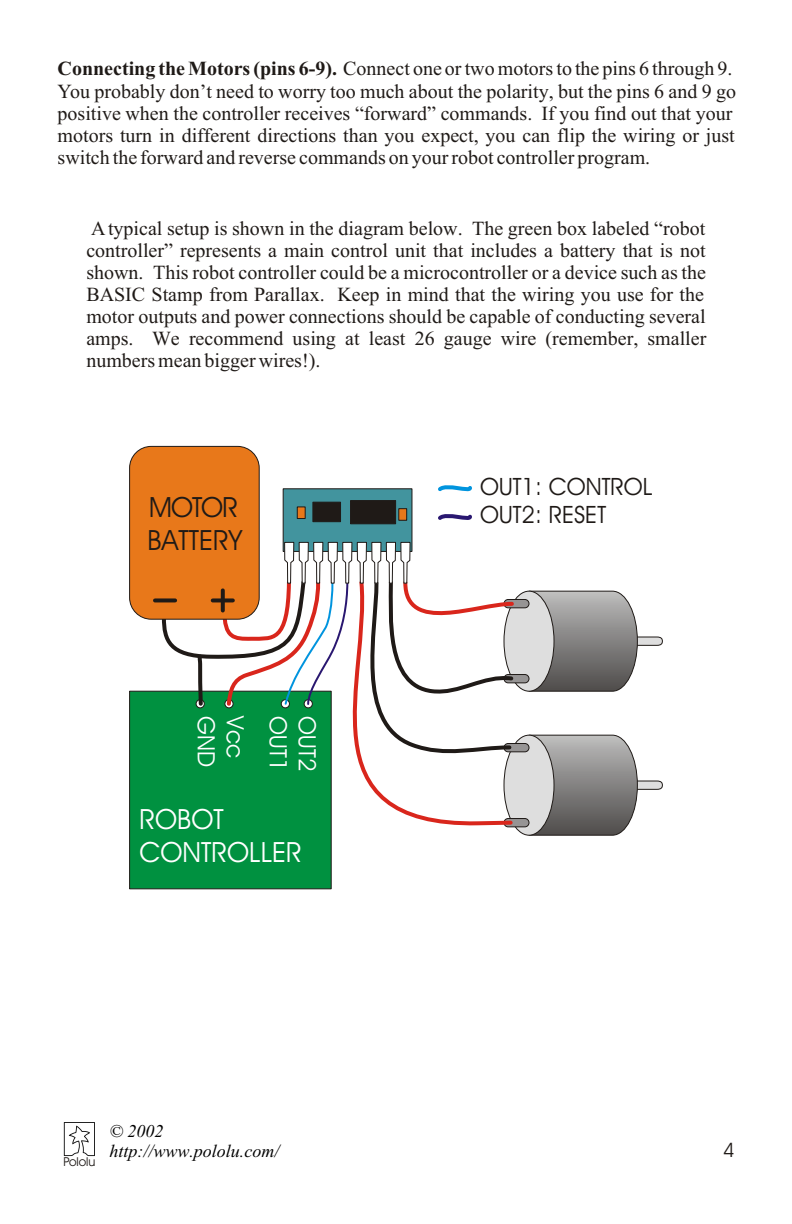
<style>
.page{position:relative;width:792px;height:1224px;background:#fff}
.page>*{position:absolute;margin:0;border:0;box-sizing:border-box;transform-origin:0 0}
.t1{font:28px/33.6px "Avant Garde Bk BT";color:#fff}
.t2{font:28px/33.6px "Avant Garde Bk BT";color:#1f1a17}
.t3{font:24px/28.8px "Avant Garde Bk BT";color:#1f1a17}
.t4{font:24px "Avant Garde Bk BT";color:#fff}
.t5{font:20px/22.2px "Times New Roman";color:#1f1a17}
.t6{font:20px "Avant Garde Bk BT";color:#1f1a17}
.t7{font:italic 18px/20px "Times New Roman";color:#000}
.t8{font:12.4px "Avant Garde Bk BT";color:#1f1a17}
.s1{font-weight:700}
</style>
<div class="page">
<svg style="left:64px;top:1122px;width:31px;height:34px"></svg>
<svg style="left:528px;top:590px;width:135px;height:102px"></svg>
<div style="left:504px;top:591px;width:51px;height:101px;background:#dedede;border:1px solid #1f1a17;border-radius:50%"></div>
<div style="left:504px;top:599px;width:26px;height:9px;background:#969494;border:1px solid #1f1a17;border-radius:4px"></div>
<div style="left:504px;top:674px;width:26px;height:9px;background:#969494;border:1px solid #1f1a17;border-radius:4px"></div>
<svg style="left:528px;top:734px;width:135px;height:102px"></svg>
<div style="left:504px;top:735px;width:51px;height:101px;background:#dedede;border:1px solid #1f1a17;border-radius:50%"></div>
<div style="left:504px;top:743px;width:26px;height:9px;background:#969494;border:1px solid #1f1a17;border-radius:4px"></div>
<div style="left:504px;top:818px;width:26px;height:9px;background:#969494;border:1px solid #1f1a17;border-radius:4px"></div>
<svg style="left:358px;top:762px;width:157px;height:65px"></svg>
<div style="left:129px;top:691px;width:203px;height:198px;background:#009140;border:1px solid #1f1a17"></div>
<div style="left:129px;top:446px;width:131px;height:174px;background:#e8781a;border:1px solid #1f1a17;border-radius:22px"></div>
<svg style="left:155px;top:598px;width:5px;height:4px"></svg>
<svg style="left:438px;top:485px;width:34px;height:7px"></svg>
<svg style="left:438px;top:514px;width:34px;height:6px"></svg>
<div style="left:283px;top:488px;width:129px;height:64px;background:#42949e"></div>
<div style="left:312px;top:502px;width:29px;height:20px;background:#1f1a17;border:1px solid #1f1a17"></div>
<div style="left:350px;top:500px;width:46px;height:24px;background:#1f1a17"></div>
<div style="left:398px;top:508px;width:9px;height:13px;background:#e8781a;border:1px solid #1f1a17"></div>
<div style="left:297px;top:506px;width:9px;height:13px;background:#e8781a;border:1px solid #1f1a17"></div>
<svg style="left:160px;top:541px;width:356px;height:221px"></svg>
<p class="t5" style="left:58px;top:60px;width:680px"><span class="s1">Connecting the Motors (pins 6-9).</span> Connect one or two motors to the pins 6 through 9.<br>You probably don’t need to worry too much about the polarity, but the pins 6 and 9 go positive when the controller receives “forward” commands. If you find out that your motors turn in different directions than you expect, you can flip the wiring or just switch the forward and reverse commands on your robot controller program.</p>
<p class="t5" style="left:86px;top:219px;width:622px;text-align:justify">A typical setup is shown in the diagram below. The green box labeled “robot controller” represents a main control unit that includes a battery that is not shown. This robot controller could be a microcontroller or a device such as the BASIC Stamp from Parallax. Keep in mind that the wiring you use for the motor outputs and power connections should be capable of conducting several amps. We recommend using at least 26 gauge wire (remember, smaller numbers mean bigger wires!).</p>
<h1 class="t2" style="left:148px;top:492px;width:96px">MOTOR<br>BATTERY</h1>
<p class="t4" style="left:245px;top:716px;width:44px;rotate:90deg">Vcc</p>
<p class="t4" style="left:216px;top:716px;width:52px;rotate:90deg">GND</p>
<p class="t4" style="left:288px;top:716px;width:56px;rotate:90deg">OUT1</p>
<p class="t4" style="left:317px;top:716px;width:56px;rotate:90deg">OUT2</p>
<h1 class="t1" style="left:139px;top:805px;width:164px">ROBOT<br>CONTROLLER</h1>
<p class="t8" style="left:63px;top:1157px;width:33px">Pololu</p>
<p class="t7" style="left:109px;top:1123px;width:172px">© 2002 http://www.pololu.com/</p>
<p class="t3" style="left:480px;top:474px;width:174px">OUT1: CONTROL<br>OUT2: RESET</p>
<p class="t6" style="left:723px;top:1142px;width:13px">4</p>
</div>
